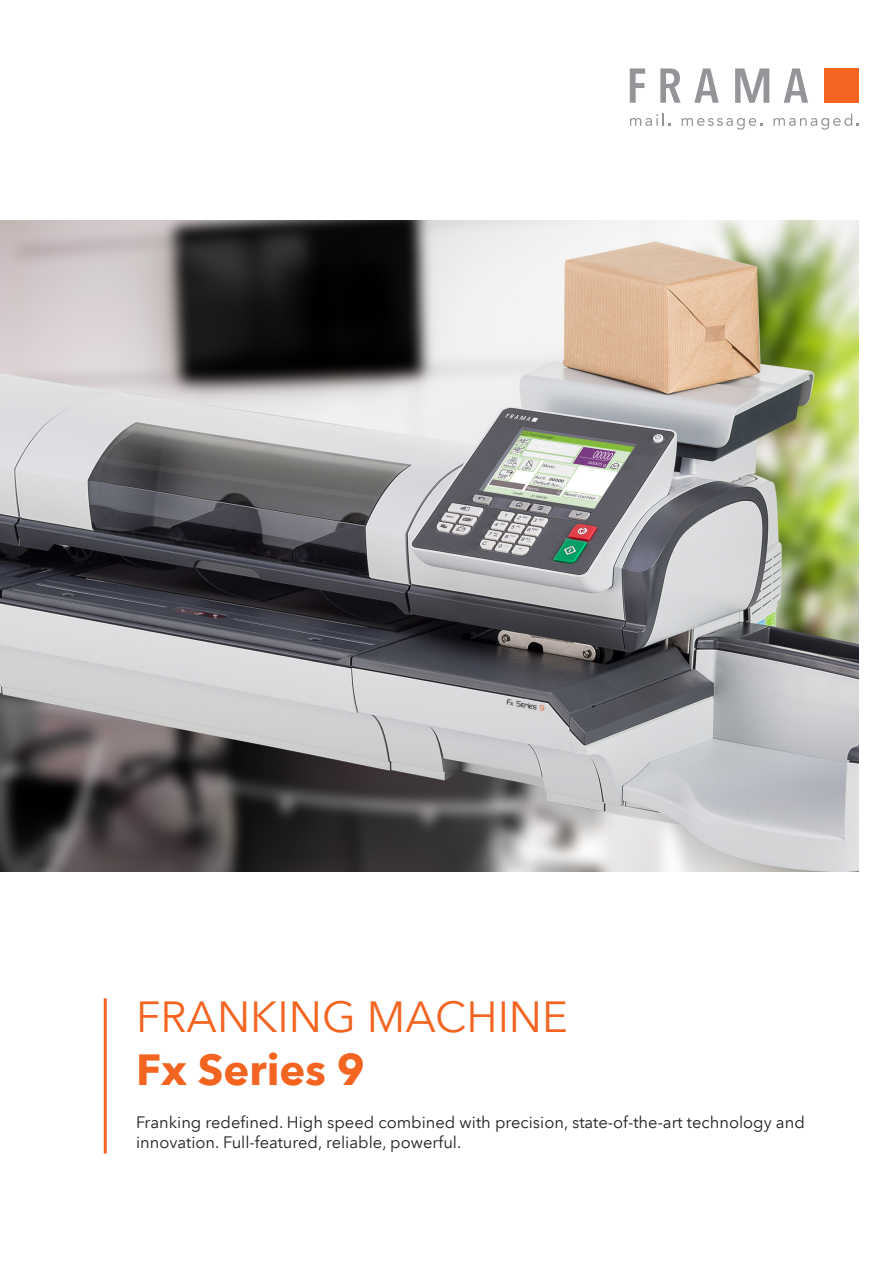
<style>
.page{position:relative;width:893px;height:1263px;background:#fff}
.page>*{position:absolute;margin:0;border:0;box-sizing:border-box;transform-origin:0 0}
.Überschrift{font:43.5px "Avenir Next LT Pro";color:#f36421}
.Überschrift-2{font:700 43.5px "Avenir Next LT Pro";color:#f36421}
.t1{font:16.5px/19.8px "Avenir Next LT Pro";color:#231f20}
</style>
<div class="page">
<div style="left:824px;top:68px;width:35px;height:35px;background:#f36421"></div>
<svg style="left:630px;top:68px;width:15px;height:35px"></svg>
<svg style="left:660px;top:68px;width:21px;height:35px"></svg>
<svg style="left:694px;top:68px;width:25px;height:35px"></svg>
<svg style="left:784px;top:68px;width:24px;height:35px"></svg>
<svg style="left:735px;top:68px;width:34px;height:35px"></svg>
<svg style="left:630px;top:114px;width:41px;height:12px"></svg>
<svg style="left:682px;top:118px;width:80px;height:12px"></svg>
<svg style="left:773px;top:114px;width:86px;height:16px"></svg>
<hr style="left:104px;top:998px;width:3px;height:155px;background:#f36421">
<img style="left:0;top:220px;width:859px;height:652px">
<p class="Überschrift" style="left:136px;top:991px;width:433px">FRANKING MACHINE</p>
<p class="Überschrift-2" style="left:136px;top:1042px;width:230px">Fx Series 9</p>
<p class="t1" style="left:136px;top:1112px;width:670px">Franking redefined. High speed combined with precision, state-of-the-art technology and innovation. Full-featured, reliable, powerful.</p>
</div>
